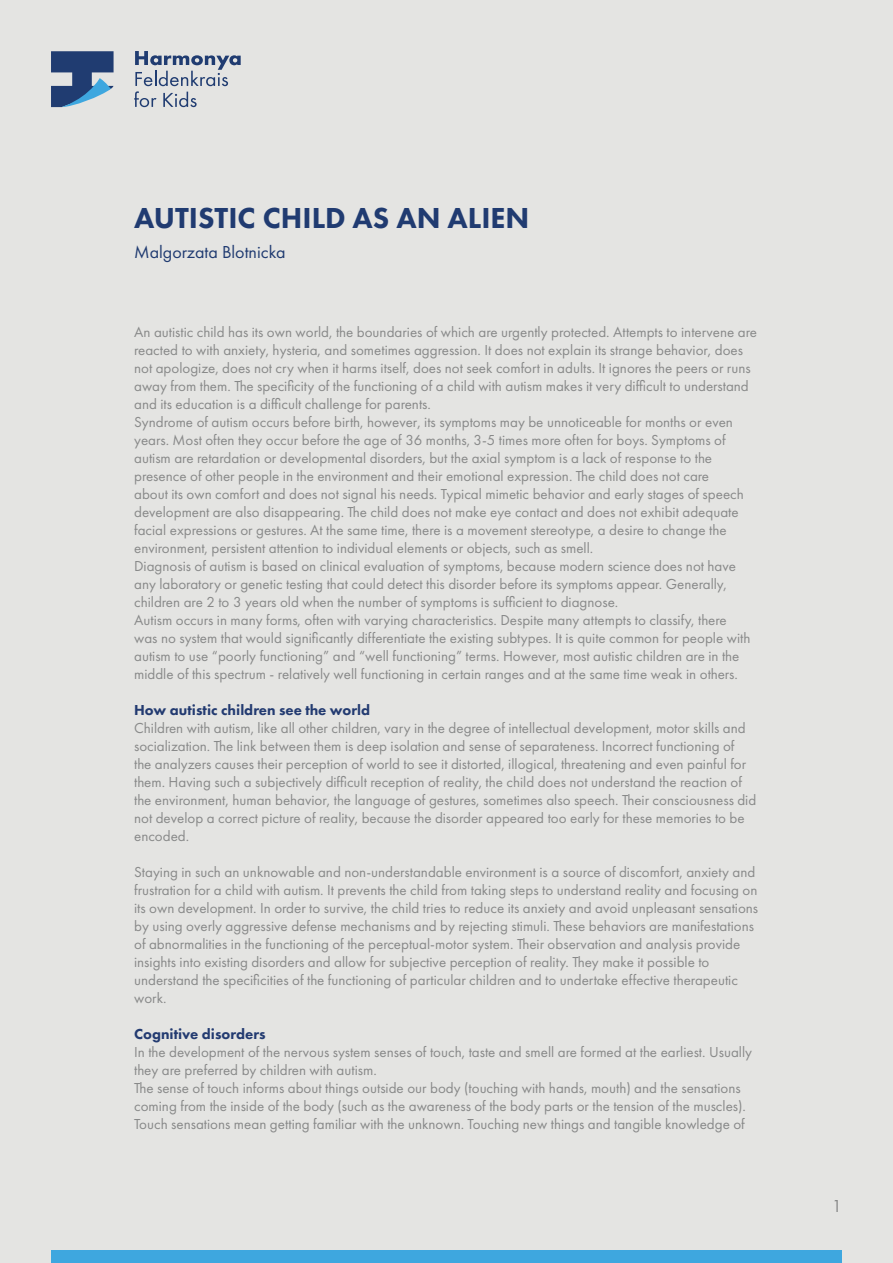
<style>
.page{position:relative;width:893px;height:1263px;background:#e4e4e2}
.page>*{position:absolute;margin:0;border:0;box-sizing:border-box;transform-origin:0 0}
.t1{font:800 30px "Futura PT";color:#203b71}
.t2{font:18px "Futura PT";color:#203b71}
.t3{font:18px "Futura PT";color:#888989}
.t4{font:15px/18px "Futura PT";color:#888989}
.t5{font:800 15px "Futura PT";color:#233b71}
</style>
<div class="page">
<div style="left:51px;top:1250px;width:791px;height:13px;background:#3ea7df"></div>
<svg style="left:134px;top:51px;width:107px;height:56px"></svg>
<svg style="left:51px;top:51px;width:63px;height:56px"></svg>
<p class="t1" style="left:134px;top:199px;width:397px">AUTISTIC CHILD AS AN ALIEN</p>
<p class="t2" style="left:134px;top:241px;width:153px">Malgorzata Blotnicka</p>
<p class="t4" style="left:134px;top:322px;width:624px">An autistic child has its own world, the boundaries of which are urgently protected. Attempts to intervene are reacted to with anxiety, hysteria, and sometimes aggression. It does not explain its strange behavior, does not apologize, does not cry when it harms itself, does not seek comfort in adults. It ignores the peers or runs away from them. The specificity of the functioning of a child with autism makes it very difficult to understand and its education is a difficult challenge for parents.</p>
<p class="t4" style="left:134px;top:412px;width:611px">Syndrome of autism occurs before birth, however, its symptoms may be unnoticeable for months or even years. Most often they occur before the age of 36 months, 3-5 times more often for boys. Symptoms of autism are retardation or developmental disorders, but the axial symptom is a lack of response to the presence of other people in the environment and their emotional expression. The child does not care about its own comfort and does not signal his needs. Typical mimetic behavior and early stages of speech development are also disappearing. The child does not make eye contact and does not exhibit adequate facial expressions or gestures. At the same time, there is a movement stereotype, a desire to change the environment, persistent attention to individual elements or objects, such as smell.</p>
<p class="t4" style="left:134px;top:556px;width:603px">Diagnosis of autism is based on clinical evaluation of symptoms, because modern science does not have any laboratory or genetic testing that could detect this disorder before its symptoms appear. Generally, children are 2 to 3 years old when the number of symptoms is sufficient to diagnose.</p>
<p class="t4" style="left:134px;top:610px;width:618px">Autism occurs in many forms, often with varying characteristics. Despite many attempts to classify, there was no system that would significantly differentiate the existing subtypes. It is quite common for people with autism to use “poorly functioning” and “well functioning” terms. However, most autistic children are in the middle of this spectrum - relatively well functioning in certain ranges and at the same time weak in others.</p>
<p class="t5" style="left:134px;top:700px;width:238px">How autistic children see the world</p>
<p class="t4" style="left:134px;top:718px;width:624px">Children with autism, like all other children, vary in the degree of intellectual development, motor skills and socialization. The link between them is deep isolation and sense of separateness. Incorrect functioning of<br>the analyzers causes their perception of world to see it distorted, illogical, threatening and even painful for them. Having such a subjectively difficult reception of reality, the child does not understand the reaction of the environment, human behavior, the language of gestures, sometimes also speech. Their consciousness did not develop a correct picture of reality, because the disorder appeared too early for these memories to be encoded.</p>
<p class="t4" style="left:134px;top:862px;width:626px">Staying in such an unknowable and non-understandable environment is a source of discomfort, anxiety and frustration for a child with autism. It prevents the child from taking steps to understand reality and focusing on its own development. In order to survive, the child tries to reduce its anxiety and avoid unpleasant sensations by using overly aggressive defense mechanisms and by rejecting stimuli. These behaviors are manifestations of abnormalities in the functioning of the perceptual-motor system. Their observation and analysis provide insights into existing disorders and allow for subjective perception of reality. They make it possible to understand the specificities of the functioning of particular children and to undertake effective therapeutic work.</p>
<p class="t5" style="left:134px;top:1024px;width:133px">Cognitive disorders</p>
<p class="t4" style="left:134px;top:1042px;width:619px">In the development of the nervous system senses of touch, taste and smell are formed at the earliest. Usually they are preferred by children with autism.</p>
<p class="t4" style="left:134px;top:1078px;width:613px">The sense of touch informs about things outside our body (touching with hands, mouth) and the sensations coming from the inside of the body (such as the awareness of the body parts or the tension of the muscles).<br>Touch sensations mean getting familiar with the unknown. Touching new things and tangible knowledge of</p>
<p class="t3" style="left:832px;top:1195px;width:12px">1</p>
</div>
